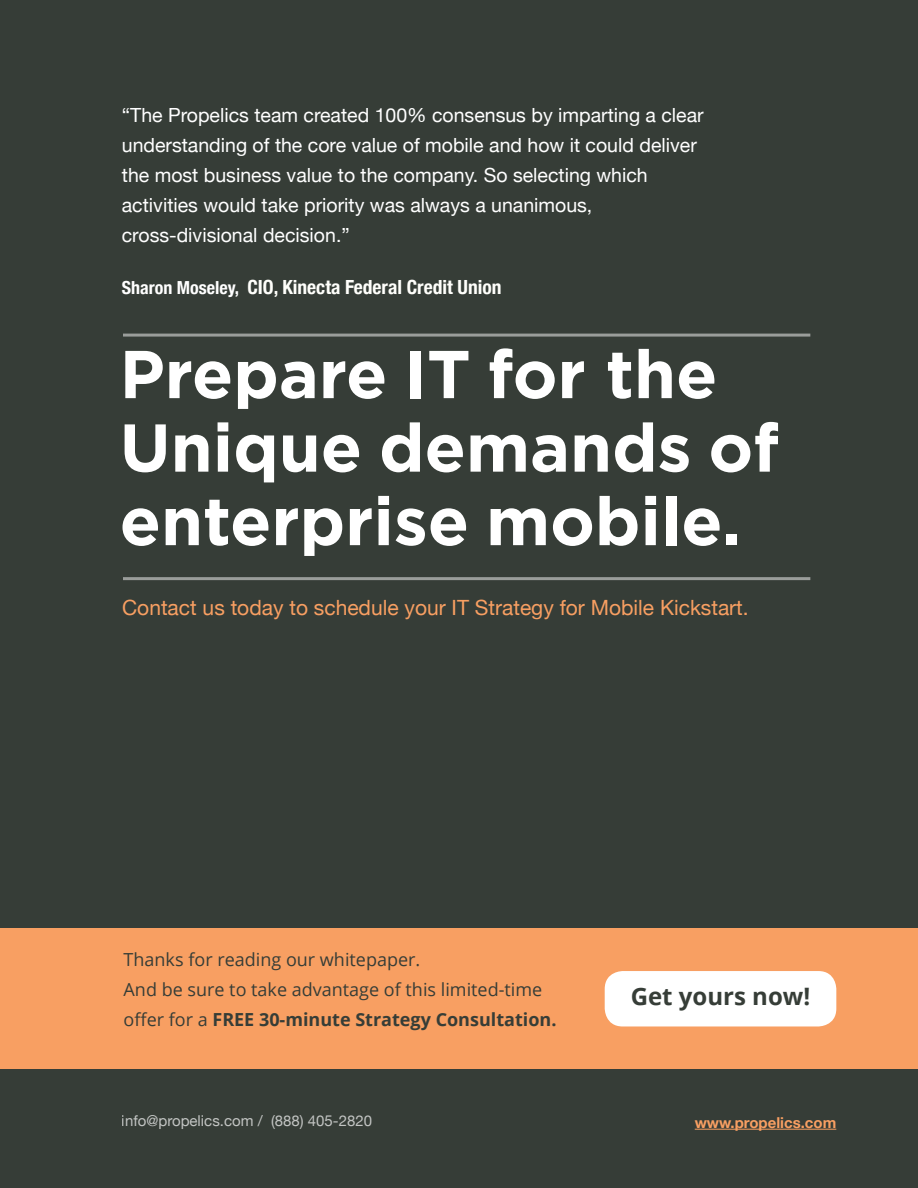
<style>
.page{position:relative;width:918px;height:1188px;background:#363d37}
.page>*{position:absolute;margin:0;border:0;box-sizing:border-box;transform-origin:0 0}
.t1{font:700 67.5px/73.5px "Gotham";color:#fff}
.t2{font:700 24px "Open Sans";color:#363d37}
.t3{font:21px "Helvetica Neue";color:#f89f62}
.t4{font:19.5px/30px "Helvetica Neue";color:#fff}
.t5{font:700 condensed 19.5px "Helvetica Neue";color:#fffffb}
.t6{font:18px/30px "Open Sans";color:#363d37}
.t7{font:15px "Helvetica Neue";color:#fff}
.t8{font:700 15px "Helvetica Neue";color:#f89f62}
.s1{font-size:18px;color:#fff}
.s2{font-weight:700}
</style>
<div class="page">
<hr style="left:123px;top:577px;width:687px;height:3px;background:#fff">
<hr style="left:123px;top:334px;width:687px;height:3px;background:#fff">
<div style="left:0;top:929px;width:918px;height:140px;background:#f89f62"></div>
<hr style="left:695px;top:1129px;width:141px;height:1px;background:#f89f62">
<div style="left:605px;top:971px;width:231px;height:55px;background:#fff;border-radius:18px"></div>
<p class="t4" style="left:122px;top:101px;width:583px">“The Propelics team created 100% consensus by imparting a clear understanding of the core value of mobile and how it could deliver the most business value to the company. So selecting which activities would take priority was always a unanimous, cross-divisional decision.”</p>
<p class="t5" style="left:122px;top:271px;width:381px"><span class="s1">Sharon Moseley,</span> CIO, Kinecta Federal Credit Union</p>
<h1 class="t1" style="left:120px;top:336px;width:661px">Prepare IT for the<br>Unique demands of enterprise mobile.</h1>
<p class="t3" style="left:122px;top:593px;width:628px">Contact us today to schedule your IT Strategy for Mobile Kickstart.</p>
<p class="t6" style="left:124px;top:944px;width:434px">Thanks for reading our whitepaper.<br>And be sure to take advantage of this limited-time offer for a <span class="s2">FREE 30-minute Strategy Consultation.</span></p>
<p class="t2" style="left:631px;top:980px;width:181px">Get yours now!</p>
<p class="t7" style="left:122px;top:1110px;width:252px">info@propelics.com / (888) 405-2820</p>
<p class="t8" style="left:695px;top:1111px;width:143px">www.propelics.com</p>
</div>
